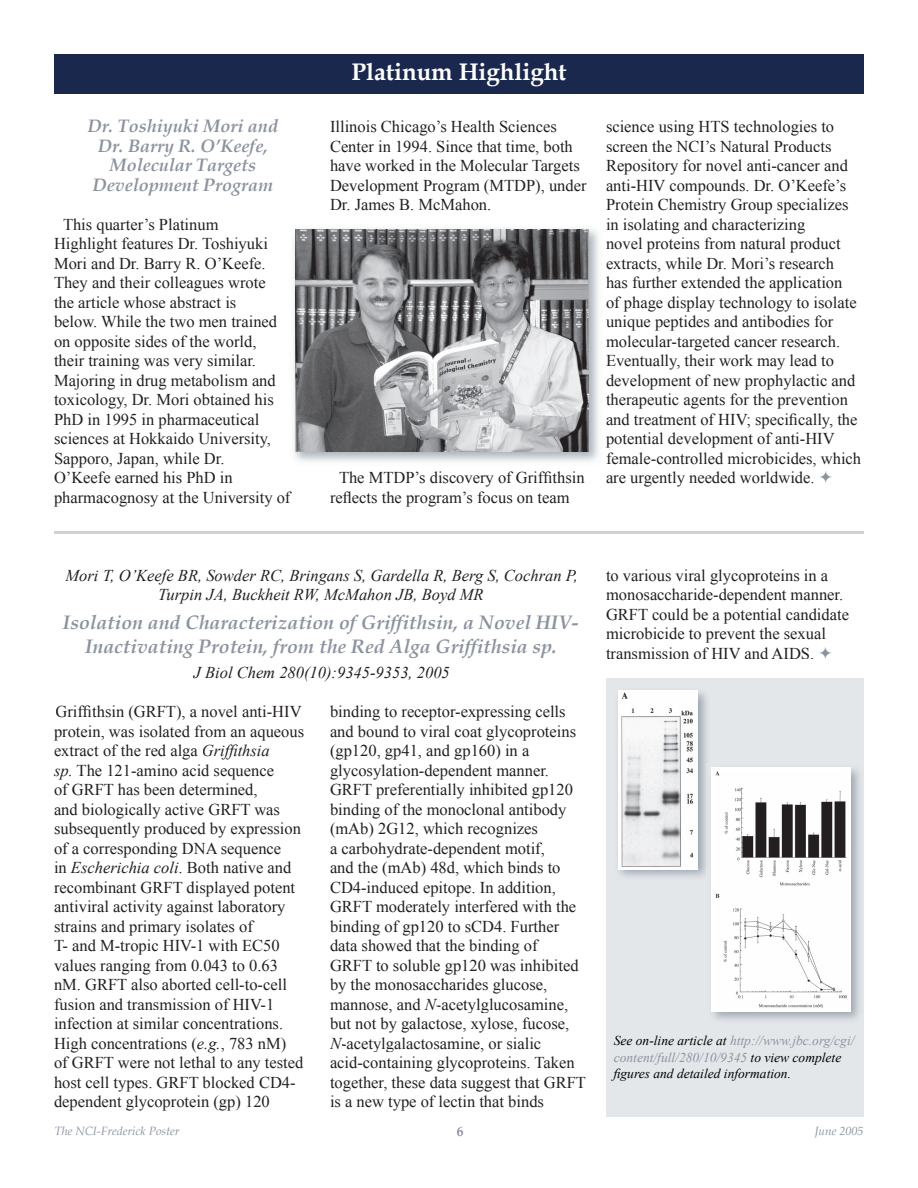
<style>
.page{position:relative;width:918px;height:1188px;background:#fff}
.page>*{position:absolute;margin:0;border:0;box-sizing:border-box;transform-origin:0 0}
.t1{font:700 24px "Book Antiqua";color:#fff}
.t2{font:italic 700 19.5px/24px "Book Antiqua";color:#8c939f;text-align:center}
.t3{font:italic 700 18px/19.5px "Book Antiqua";color:#8c939f;text-align:center}
.t4{font:16.5px/19.5px "Times New Roman";color:#231f20}
.t5{font:italic 16.5px/19.5px "Times New Roman";color:#231f20;text-align:center}
.t6{font:italic 13.5px/16.5px "Times New Roman";color:#000}
.t7{font:700 13.5px "Book Antiqua";color:#8c939f}
.t8{font:italic 12px "Book Antiqua";color:#8c939f}
.s1{font-style:italic}
.s2{color:#8c939f}
</style>
<div class="page">
<div style="left:606px;top:678px;width:258px;height:438px;background:#e4e7ea"></div>
<div style="left:54px;top:54px;width:810px;height:40px;background:#1a284d"></div>
<hr style="left:54px;top:531px;width:810px;height:3px;background:#cdd2d7">
<img style="left:294px;top:229px;width:305px;height:233px">
<img style="left:295px;top:230px;width:293px;height:221px">
<img style="left:618px;top:690px;width:89px;height:187px">
<img style="left:618px;top:691px;width:80px;height:178px">
<img style="left:711px;top:767px;width:149px;height:253px">
<img style="left:712px;top:768px;width:138px;height:243px">
<p class="t3" style="left:88px;top:116px;width:192px">Dr. Toshiyuki Mori and<br>Dr. Barry R. O’Keefe,<br>Molecular Targets<br>Development Program</p>
<p class="t4" style="left:54px;top:214px;width:238px;text-indent:9px">This quarter’s Platinum<br>Highlight features Dr. Toshiyuki<br>Mori and Dr. Barry R. O’Keefe.<br>They and their colleagues wrote<br>the article whose abstract is<br>below. While the two men trained on opposite sides of the world, their training was very similar.<br>Majoring in drug metabolism and toxicology, Dr. Mori obtained his<br>PhD in 1995 in pharmaceutical sciences at Hokkaido University,<br>Sapporo, Japan, while Dr.<br>O’Keefe earned his PhD in pharmacognosy at the University of</p>
<h1 class="t1" style="left:351px;top:56px;width:217px">Platinum Highlight</h1>
<p class="t4" style="left:330px;top:116px;width:258px">Illinois Chicago’s Health Sciences Center in 1994. Since that time, both have worked in the Molecular Targets Development Program (MTDP), under Dr. James B. McMahon.</p>
<p class="t4" style="left:330px;top:467px;width:256px;text-indent:9px">The MTDP’s discovery of Griffithsin reflects the program’s focus on team</p>
<p class="t4" style="left:606px;top:116px;width:257px">science using HTS technologies to screen the NCI’s Natural Products Repository for novel anti-cancer and anti-HIV compounds. Dr. O’Keefe’s Protein Chemistry Group specializes in isolating and characterizing<br>novel proteins from natural product extracts, while Dr. Mori’s research<br>has further extended the application<br>of phage display technology to isolate unique peptides and antibodies for molecular-targeted cancer research.<br>Eventually, their work may lead to development of new prophylactic and therapeutic agents for the prevention and treatment of HIV; specifically, the potential development of anti-HIV female-controlled microbicides, which are urgently needed worldwide.</p>
<p class="t5" style="left:66px;top:565px;width:514px">Mori T, O’Keefe BR, Sowder RC, Bringans S, Gardella R, Berg S, Cochran P,<br>Turpin JA, Buckheit RW, McMahon JB, Boyd MR</p>
<p class="t2" style="left:63px;top:610px;width:518px">Isolation and Characterization of Griffithsin, a Novel HIV-<br>Inactivating Protein, from the Red Alga Griffithsia sp.</p>
<p class="t5" style="left:194px;top:662px;width:258px">J Biol Chem 280(10):9345-9353, 2005</p>
<p class="t4" style="left:54px;top:701px;width:252px">Griffithsin (GRFT), a novel anti-HIV protein, was isolated from an aqueous extract of the red alga <span class="s1">Griffithsia<br>sp.</span> The 121-amino acid sequence<br>of GRFT has been determined,<br>and biologically active GRFT was subsequently produced by expression of a corresponding DNA sequence<br>in <span class="s1">Escherichia coli</span>. Both native and recombinant GRFT displayed potent antiviral activity against laboratory strains and primary isolates of<br>T- and M-tropic HIV-1 with EC50 values ranging from 0.043 to 0.63 nM. GRFT also aborted cell-to-cell fusion and transmission of HIV-1 infection at similar concentrations.<br>High concentrations (<span class="s1">e.g.</span>, 783 nM)<br>of GRFT were not lethal to any tested host cell types. GRFT blocked CD4- dependent glycoprotein (gp) 120</p>
<p class="t4" style="left:330px;top:701px;width:257px">binding to receptor-expressing cells and bound to viral coat glycoproteins (gp120, gp41, and gp160) in a glycosylation-dependent manner.<br>GRFT preferentially inhibited gp120 binding of the monoclonal antibody (mAb) 2G12, which recognizes<br>a carbohydrate-dependent motif,<br>and the (mAb) 48d, which binds to CD4-induced epitope. In addition, GRFT moderately interfered with the binding of gp120 to sCD4. Further data showed that the binding of<br>GRFT to soluble gp120 was inhibited by the monosaccharides glucose, mannose, and <span class="s1">N</span>-acetylglucosamine, but not by galactose, xylose, fucose, <span class="s1">N</span>-acetylgalactosamine, or sialic acid-containing glycoproteins. Taken together, these data suggest that GRFT is a new type of lectin that binds</p>
<p class="t4" style="left:606px;top:565px;width:245px">to various viral glycoproteins in a monosaccharide-dependent manner.<br>GRFT could be a potential candidate microbicide to prevent the sexual transmission of HIV and AIDS.</p>
<p class="t6" style="left:614px;top:1032px;width:242px">See on-line article at <span class="s2">http://www.jbc.org/cgi/ content/full/280/10/9345</span> to view complete figures and detailed information.</p>
<p class="t8" style="left:54px;top:1123px;width:126px">The NCI-Frederick Poster</p>
<p class="t7" style="left:457px;top:1123px;width:8px">6</p>
<p class="t8" style="left:815px;top:1123px;width:51px">June 2005</p>
</div>
